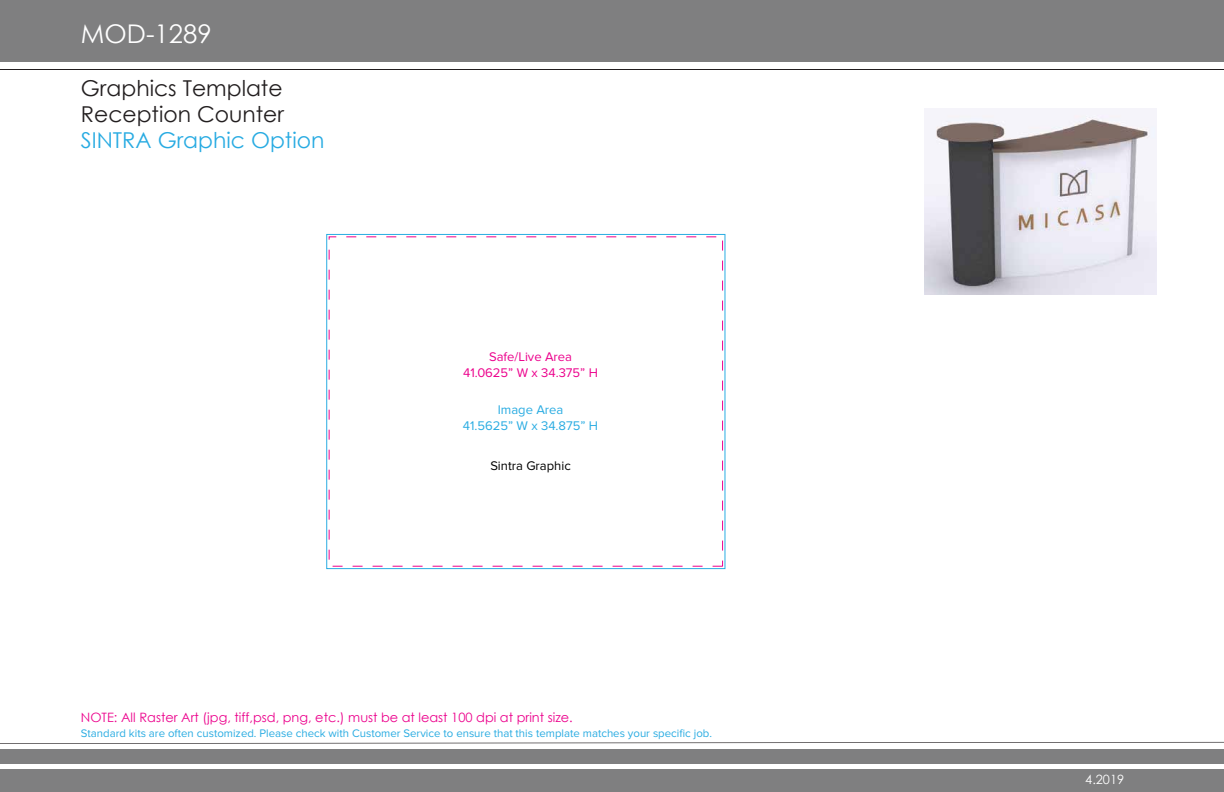
<style>
.page{position:relative;width:1224px;height:792px;background:#fff}
.page>*{position:absolute;margin:0;border:0;box-sizing:border-box;transform-origin:0 0}
.t1{font:25.7px "Century Gothic";color:#fff}
.t2{font:21.9px/26.2px "Century Gothic";color:#231f20}
.t3{font:21.9px "Century Gothic";color:#28abe2}
.t4{font:13px/15.6px "Proxima Nova";color:#ec008c;text-align:center}
.t5{font:13px/15.6px "Proxima Nova";color:#2aace2;text-align:center}
.t6{font:13px "Proxima Nova";color:#000}
.t7{font:12.9px "Century Gothic";color:#ec008c}
.t8{font:12.8px "Century Gothic";color:#fff}
.t9{font:11.4px "Proxima Nova";color:#2aace2}
</style>
<div class="page">
<div style="left:0;top:0;width:1224px;height:62px;background:#7f7f80"></div>
<hr style="left:0;top:69px;width:1224px;height:1px;background:#231f20">
<div style="left:0;top:749px;width:1224px;height:43px;background:#7f7f80"></div>
<div style="left:0;top:764px;width:1224px;height:5px;background:#fff"></div>
<svg style="left:0;top:742px;width:1224px;height:2px"></svg>
<div style="left:326px;top:234px;width:399px;height:335px;border:1px solid #2aace2"></div>
<img style="left:924px;top:108px;width:232px;height:187px">
<h1 class="t1" style="left:81px;top:16px;width:132px">MOD-1289</h1>
<h2 class="t2" style="left:81px;top:74px;width:205px">Graphics Template<br>Reception Counter</h2>
<h2 class="t3" style="left:81px;top:125px;width:245px">SINTRA Graphic Option</h2>
<p class="t4" style="left:463px;top:349px;width:136px">Safe/Live Area<br>41.0625” W x 34.375” H</p>
<p class="t5" style="left:463px;top:402px;width:137px">Image Area<br>41.5625” W x 34.875” H</p>
<p class="t6" style="left:490px;top:458px;width:82px">Sintra Graphic</p>
<p class="t7" style="left:81px;top:709px;width:493px">NOTE: All Raster Art (jpg, tiff,psd, png, etc.) must be at least 100 dpi at print size.</p>
<p class="t9" style="left:81px;top:727px;width:633px">Standard kits are often customized. Please check with Customer Service to ensure that this template matches your specific job.</p>
<p class="t8" style="left:1085px;top:771px;width:40px">4.2019</p>
</div>
